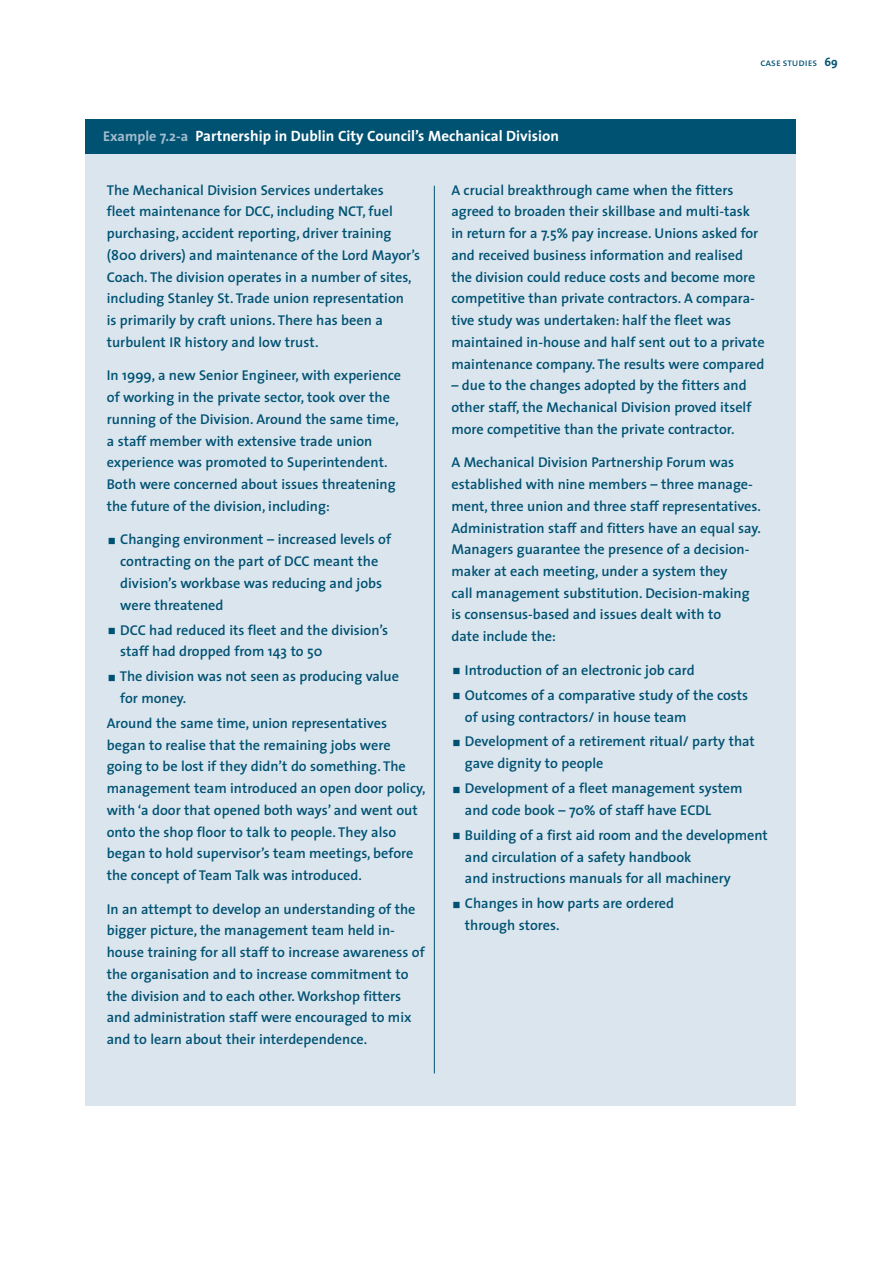
<style>
.page{position:relative;width:893px;height:1263px;background:#fff}
.page>*{position:absolute;margin:0;border:0;box-sizing:border-box;transform-origin:0 0}
.t1{font:700 15px "The Sans";color:#fff}
.t2{font:600 14.25px/21.8px "The Sans";color:#005273}
.t3{font:10.5px "The Sans Caps";color:#005273}
.s1{font-size:14.25px;color:#a2bbce}
.s2{font-family:"The Sans";font-weight:700;font-size:12px}
</style>
<div class="page">
<div style="left:85px;top:119px;width:711px;height:987px;background:#dbe5ed"></div>
<div style="left:85px;top:119px;width:711px;height:34px;background:#005273"></div>
<hr style="left:434px;top:186px;width:1px;height:887px;background:#005273">
<p class="t1" style="left:103px;top:130px;width:457px"><span class="s1">Example 7.2-a</span> Partnership in Dublin City Council’s Mechanical Division</p>
<p class="t3" style="left:760px;top:57px;width:79px">case studies <span class="s2">69</span></p>
<p class="t2" style="left:107px;top:180px;width:315px">The Mechanical Division Services undertakes<br>fleet maintenance for DCC, including NCT, fuel purchasing, accident reporting, driver training (800 drivers) and maintenance of the Lord Mayor’s Coach. The division operates in a number of sites, including Stanley St. Trade union representation<br>is primarily by craft unions. There has been a turbulent IR history and low trust.</p>
<p class="t2" style="left:107px;top:366px;width:296px">In 1999, a new Senior Engineer, with experience of working in the private sector, took over the running of the Division. Around the same time, a staff member with extensive trade union experience was promoted to Superintendent.<br>Both were concerned about issues threatening the future of the division, including:</p>
<p class="t2" style="left:120px;top:530px;width:272px">Changing environment – increased levels of contracting on the part of DCC meant the division’s workbase was reducing and jobs were threatened</p>
<p class="t2" style="left:120px;top:620px;width:269px">DCC had reduced its fleet and the division’s staff had dropped from 143 to 50</p>
<p class="t2" style="left:120px;top:667px;width:281px">The division was not seen as producing value for money.</p>
<p class="t2" style="left:107px;top:714px;width:320px">Around the same time, union representatives began to realise that the remaining jobs were going to be lost if they didn’t do something. The management team introduced an open door policy, with ‘a door that opened both ways’ and went out onto the shop floor to talk to people. They also began to hold supervisor’s team meetings, before the concept of Team Talk was introduced.</p>
<p class="t2" style="left:107px;top:899px;width:319px">In an attempt to develop an understanding of the bigger picture, the management team held in&shy;house training for all staff to increase awareness of the organisation and to increase commitment to the division and to each other. Workshop fitters and administration staff were encouraged to mix and to learn about their interdependence.</p>
<p class="t2" style="left:451px;top:180px;width:315px">A crucial breakthrough came when the fitters agreed to broaden their skillbase and multi-task in return for a 7.5% pay increase. Unions asked for and received business information and realised the division could reduce costs and become more competitive than private contractors. A compara&shy;tive study was undertaken: half the fleet was maintained in-house and half sent out to a private maintenance company. The results were compared</p>
<p class="t2" style="left:451px;top:376px;width:301px">– due to the changes adopted by the fitters and other staff, the Mechanical Division proved itself more competitive than the private contractor.</p>
<p class="t2" style="left:451px;top:453px;width:311px">A Mechanical Division Partnership Forum was established with nine members – three manage&shy;ment, three union and three staff representatives.<br>Administration staff and fitters have an equal say.<br>Managers guarantee the presence of a decision&shy;maker at each meeting, under a system they<br>call management substitution. Decision-making is consensus-based and issues dealt with to<br>date include the:</p>
<p class="t2" style="left:465px;top:659px;width:285px;line-height:24.9px">Introduction of an electronic job card<br>Outcomes of a comparative study of the costs</p>
<p class="t2" style="left:465px;top:706px;width:291px;line-height:24.9px">of using contractors/ in house team<br>Development of a retirement ritual/ party that</p>
<p class="t2" style="left:465px;top:752px;width:279px;line-height:24.9px">gave dignity to people<br>Development of a fleet management system</p>
<p class="t2" style="left:465px;top:799px;width:304px;line-height:24.9px">and code book – 70% of staff have ECDL<br>Building of a first aid room and the development</p>
<p class="t2" style="left:465px;top:847px;width:267px">and circulation of a safety handbook<br>and instructions manuals for all machinery</p>
<p class="t2" style="left:465px;top:894px;width:211px">Changes in how parts are ordered through stores.</p>
</div>
